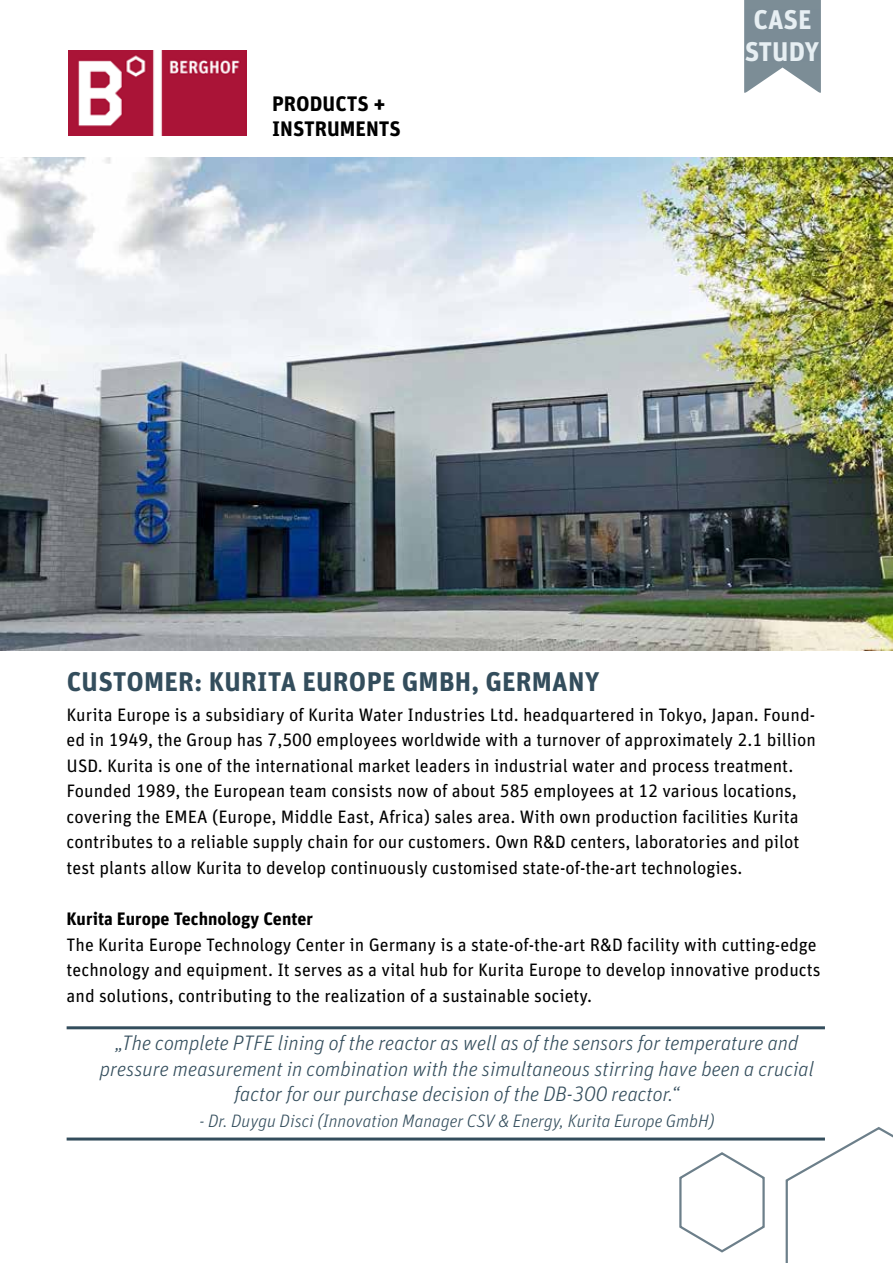
<style>
.page{position:relative;width:893px;height:1263px;background:#fff}
.page>*{position:absolute;margin:0;border:0;box-sizing:border-box;transform-origin:0 0}
.t1{font:700 27px "Unit Pro";letter-spacing:.01em;color:#334d5c}
.t2{font:700 27px/32.4px "Unit Pro";color:#e7edf0;text-align:center}
.t3{font:italic 300 21px/25.5px "Unit Pro";color:#334d5c;text-align:center}
.t4{font:700 21px/25.2px "Unit Pro";color:#000}
.t5{font:18px/25.5px "Unit Pro";color:#000}
.t6{font:italic 300 18px "Unit Pro";color:#334d5c}
.t7{font:700 18px "Unit Pro";color:#000}
</style>
<div class="page">
<img style="left:68px;top:51px;width:179px;height:85px">
<hr style="left:67px;top:1026px;width:758px;height:3px;background:#334d5c">
<hr style="left:67px;top:1137px;width:758px;height:3px;background:#334d5c">
<svg style="left:679px;top:1152px;width:86px;height:101px"></svg>
<svg style="left:784px;top:1127px;width:109px;height:136px"></svg>
<svg style="left:744px;top:0;width:77px;height:93px;background:#8d9ba4"></svg>
<img style="left:0;top:157px;width:893px;height:493px">
<p class="t4" style="left:272px;top:90px;width:130px">PRODUCTS +<br>INSTRUMENTS</p>
<h1 class="t2" style="left:744px;top:2px;width:77px">CASE<br>STUDY</h1>
<h1 class="t1" style="left:67px;top:662px;width:534px">CUSTOMER: KURITA EUROPE GMBH, GERMANY</h1>
<p class="t5" style="left:67px;top:701px;width:751px">Kurita Europe is a subsidiary of Kurita Water Industries Ltd. headquartered in Tokyo, Japan. Found&shy;ed in 1949, the Group has 7,500 employees worldwide with a turnover of approximately 2.1 billion USD. Kurita is one of the international market leaders in industrial water and process treatment.<br>Founded 1989, the European team consists now of about 585 employees at 12 various locations, covering the EMEA (Europe, Middle East, Africa) sales area. With own production facilities Kurita contributes to a reliable supply chain for our customers. Own R&amp;D centers, laboratories and pilot test plants allow Kurita to develop continuously customised state-of-the-art technologies.</p>
<p class="t7" style="left:67px;top:905px;width:248px">Kurita Europe Technology Center</p>
<p class="t5" style="left:67px;top:931px;width:755px">The Kurita Europe Technology Center in Germany is a state-of-the-art R&amp;D facility with cutting-edge technology and equipment. It serves as a vital hub for Kurita Europe to develop innovative products and solutions, contributing to the realization of a sustainable society.</p>
<p class="t3" style="left:100px;top:1029px;width:716px">„The complete PTFE lining of the reactor as well as of the sensors for temperature and pressure measurement in combination with the simultaneous stirring have been a crucial factor for our purchase decision of the DB-300 reactor.“</p>
<p class="t6" style="left:199px;top:1108px;width:517px">- Dr. Duygu Disci (Innovation Manager CSV &amp; Energy, Kurita Europe GmbH)</p>
</div>
